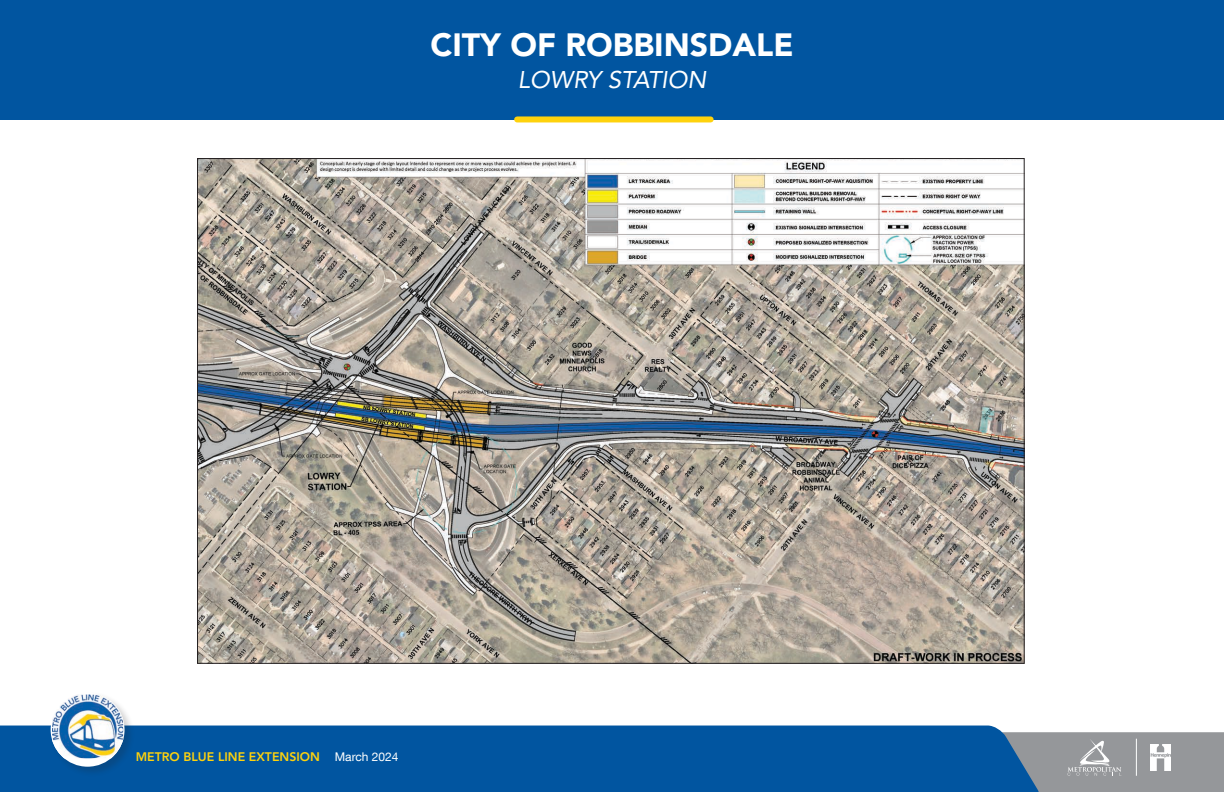
<style>
.page{position:relative;width:1224px;height:792px;background:#fff}
.page>*{position:absolute;margin:0;border:0;box-sizing:border-box;transform-origin:0 0}
.t1{font:900 32px "Avenir LT Std";color:#fff}
.Station_Area_Title{font:italic 24px "Avenir LT Std";color:#fff}
.t2{font:800 12.3px "Avenir LT Std";color:#fed20d}
.t3{font:12px "Helvetica Neue LT Com";color:#fff}
</style>
<div class="page">
<div style="left:0;top:0;width:1224px;height:120px;background:#0155a0"></div>
<div style="left:517px;top:116px;width:194px;height:6px;background:#fed20d"></div>
<div style="left:0;top:726px;width:1002px;height:66px;background:#0155a0"></div>
<div style="left:50px;top:692px;width:85px;height:85px;background:#231f20;opacity:.2"></div>
<svg style="left:51px;top:693px;width:74px;height:74px"></svg>
<img style="left:52px;top:694px;width:71px;height:64px">
<svg style="left:768px;top:732px;width:456px;height:60px;background:#4575a0"></svg>
<img style="left:199px;top:160px;width:824px;height:502px">
<h1 class="t1" style="left:430px;top:25px;width:365px">CITY OF ROBBINSDALE</h1>
<h2 class="Station_Area_Title" style="left:518px;top:65px;width:190px">LOWRY STATION</h2>
<p class="t2" style="left:136px;top:749px;width:186px">METRO BLUE LINE EXTENSION</p>
<p class="t3" style="left:335px;top:749px;width:65px">March 2024</p>
</div>
